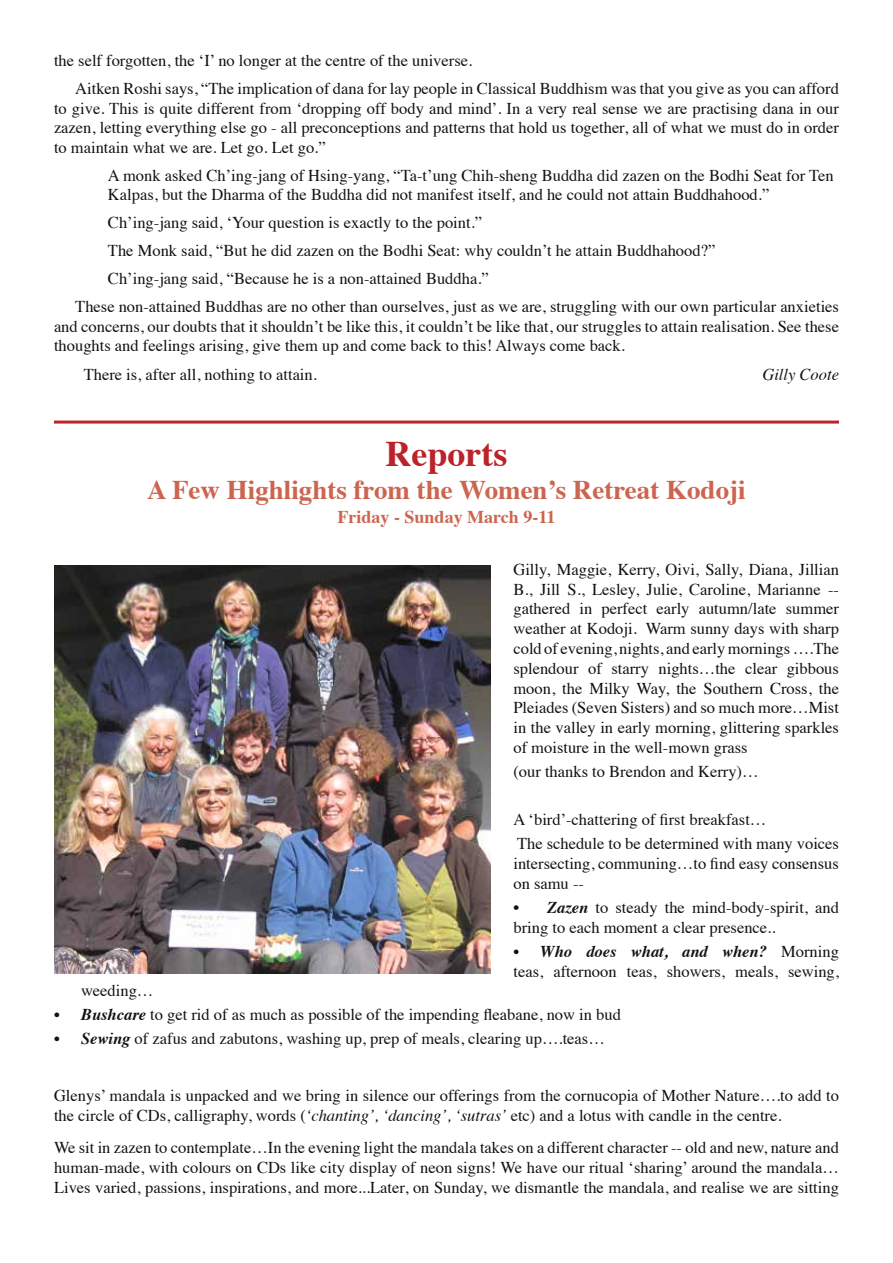
<style>
.page{position:relative;width:893px;height:1263px;background:#fff}
.page>*{position:absolute;margin:0;border:0;box-sizing:border-box;transform-origin:0 0}
.t1{font:700 36px "Times";color:#bc2229}
.t2{font:700 27px "Times";color:#cc6550}
.t3{font:700 18px "Times";color:#cc6550}
.t4{font:16.5px/19.8px "Times";color:#121212}
.t5{font:italic 16.5px "Times";color:#121212}
.s1{font-weight:700;font-style:italic}
.s2{font-style:italic}
</style>
<div class="page">
<hr style="left:54px;top:421px;width:785px;height:3px;background:#bc2229">
<img style="left:54px;top:565px;width:437px;height:409px">
<p class="t4" style="left:75px;top:45px;width:765px;line-height:28px;text-indent:-21px">the self forgotten, the ‘I’ no longer at the centre of the universe.<br>Aitken Roshi says, “The implication of dana for lay people in Classical Buddhism was that you give as you can afford</p>
<p class="t4" style="left:54px;top:97px;width:786px;text-align:justify">to give. This is quite different from ‘dropping off body and mind’. In a very real sense we are practising dana in our zazen, letting everything else go - all preconceptions and patterns that hold us together, all of what we must do in order to maintain what we are. Let go. Let go.”</p>
<p class="t4" style="left:108px;top:164px;width:727px">A monk asked Ch’ing-jang of Hsing-yang, “Ta-t’ung Chih-sheng Buddha did zazen on the Bodhi Seat for Ten<br>Kalpas, but the Dharma of the Buddha did not manifest itself, and he could not attain Buddhahood.”</p>
<p class="t4" style="left:108px;top:212px;width:376px">Ch’ing-jang said, ‘Your question is exactly to the point.”</p>
<p class="t4" style="left:108px;top:240px;width:609px">The Monk said, “But he did zazen on the Bodhi Seat: why couldn’t he attain Buddhahood?”</p>
<p class="t4" style="left:108px;top:268px;width:382px">Ch’ing-jang said, “Because he is a non-attained Buddha.”</p>
<p class="t4" style="left:75px;top:296px;width:765px">These non-attained Buddhas are no other than ourselves, just as we are, struggling with our own particular anxieties</p>
<p class="t4" style="left:54px;top:315px;width:786px">and concerns, our doubts that it shouldn’t be like this, it couldn’t be like that, our struggles to attain realisation. See these thoughts and feelings arising, give them up and come back to this! Always come back.</p>
<p class="t4" style="left:84px;top:363px;width:235px">There is, after all, nothing to attain.</p>
<p class="t5" style="left:762px;top:360px;width:78px">Gilly Coote</p>
<h1 class="t1" style="left:385px;top:419px;width:123px">Reports</h1>
<h2 class="t2" style="left:147px;top:464px;width:600px">A Few Highlights from the Women’s Retreat Kodoji</h2>
<p class="t3" style="left:338px;top:499px;width:219px">Friday - Sunday March 9-11</p>
<p class="t4" style="left:513px;top:558px;width:327px;text-align:justify">Gilly, Maggie, Kerry, Oivi, Sally, Diana, Jillian B., Jill S., Lesley, Julie, Caroline, Marianne -- gathered in perfect early autumn/late summer weather at Kodoji. Warm sunny days with sharp cold of evening, nights, and early mornings ….The splendour of starry nights…the clear gibbous moon, the Milky Way, the Southern Cross, the Pleiades (Seven Sisters) and so much more…Mist in the valley in early morning, glittering sparkles of moisture in the well-mown grass</p>
<p class="t4" style="left:513px;top:760px;width:247px">(our thanks to Brendon and Kerry)…</p>
<p class="t4" style="left:513px;top:806px;width:327px;line-height:24px">A ‘bird’-chattering of first breakfast…<br>The schedule to be determined with many voices</p>
<p class="t4" style="left:513px;top:852px;width:327px">intersecting, communing…to find easy consensus on samu --</p>
<p class="t4" style="left:513px;top:896px;width:327px">• <span class="s1">Zazen</span> to steady the mind-body-spirit, and bring to each moment a clear presence..</p>
<p class="t4" style="left:513px;top:940px;width:327px"><span class="s1">• Who does what, and when?</span> Morning teas, afternoon teas, showers, meals, sewing,</p>
<p class="t4" style="left:81px;top:979px;width:74px">weeding…</p>
<p class="t4" style="left:54px;top:1003px;width:568px"><span class="s1">• Bushcare</span> to get rid of as much as possible of the impending fleabane, now in bud</p>
<p class="t4" style="left:54px;top:1027px;width:552px"><span class="s1">• Sewing</span> of zafus and zabutons, washing up, prep of meals, clearing up….teas…</p>
<p class="t4" style="left:54px;top:1084px;width:786px">Glenys’ mandala is unpacked and we bring in silence our offerings from the cornucopia of Mother Nature….to add to the circle of CDs, calligraphy, words (<span class="s2">‘chanting’, ‘dancing’, ‘sutras’</span> etc) and a lotus with candle in the centre.</p>
<p class="t4" style="left:54px;top:1136px;width:786px;text-align:justify">We sit in zazen to contemplate…In the evening light the mandala takes on a different character -- old and new, nature and human-made, with colours on CDs like city display of neon signs! We have our ritual ‘sharing’ around the mandala… Lives varied, passions, inspirations, and more...Later, on Sunday, we dismantle the mandala, and realise we are sitting</p>
</div>
